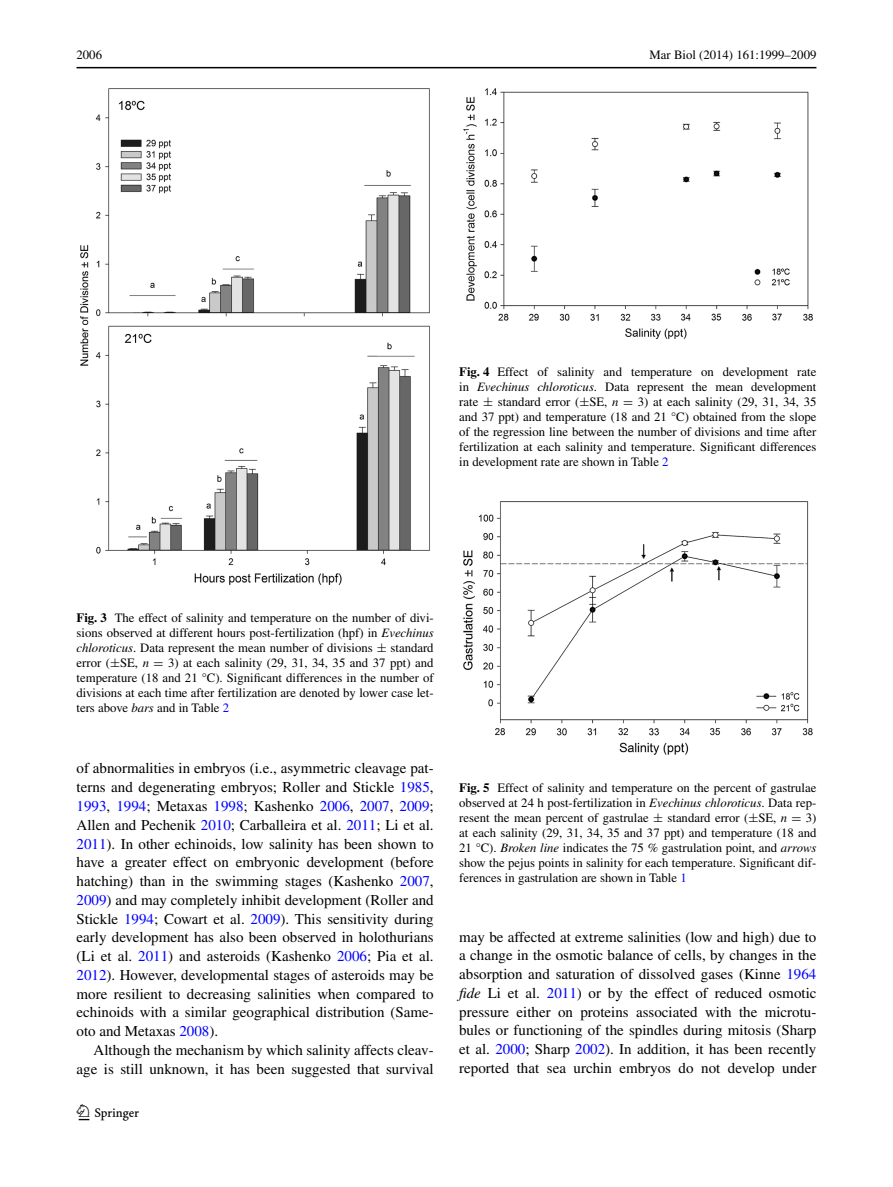
<style>
.page{position:relative;width:893px;height:1187px;background:#fff}
.page>*{position:absolute;margin:0;border:0;box-sizing:border-box;transform-origin:0 0}
.t1{font:22.5px "Springnew";color:#000}
.t2{font:15px/18.8px "Times";color:#000;text-align:justify}
.t3{font:12.75px/15px "Times";color:#000;text-align:justify}
.s1{font-weight:700}
.s2{font-style:italic}
.s3{font-family:"MTSY"}
.s4{color:#00f}
</style>
<div class="page">
<hr style="left:77px;top:67px;width:739px;height:1px;background:#000">
<img style="left:80px;top:88px;width:350px;height:498px">
<img style="left:463px;top:88px;width:350px;height:252px">
<img style="left:463px;top:501px;width:350px;height:254px">
<p class="t3" style="left:77px;top:48px;width:27px">2006</p>
<p class="t3" style="left:650px;top:48px;width:168px">Mar Biol (2014) 161:1999–2009</p>
<p class="t3" style="left:459px;top:364px;width:359px"><span class="s1">Fig. 4</span> Effect of salinity and temperature on development rate in <span class="s2">Evechinus chloroticus</span>. Data represent the mean development rate <span class="s3">±</span> standard error (<span class="s3">±</span>SE, <span class="s2">n</span> <span class="s3">=</span> 3) at each salinity (29, 31, 34, 35 and 37 ppt) and temperature (18 and 21 °C) obtained from the slope of the regression line between the number of divisions and time after fertilization at each salinity and temperature. Significant differences in development rate are shown in Table <span class="s4">2</span></p>
<p class="t3" style="left:77px;top:610px;width:359px"><span class="s1">Fig. 3</span> The effect of salinity and temperature on the number of divi&shy;sions observed at different hours post-fertilization (hpf) in <span class="s2">Evechinus chloroticus</span>. Data represent the mean number of divisions <span class="s3">±</span> standard error (<span class="s3">±</span>SE, <span class="s2">n</span> <span class="s3">=</span> 3) at each salinity (29, 31, 34, 35 and 37 ppt) and temperature (18 and 21 °C). Significant differences in the number of divisions at each time after fertilization are denoted by lower case let&shy;ters above <span class="s2">bars</span> and in Table <span class="s4">2</span></p>
<p class="t2" style="left:77px;top:759px;width:359px">of abnormalities in embryos (i.e., asymmetric cleavage pat&shy;terns and degenerating embryos; Roller and Stickle <span class="s4">1985</span>, <span class="s4">1993</span>, <span class="s4">1994</span>; Metaxas <span class="s4">1998</span>; Kashenko <span class="s4">2006</span>, <span class="s4">2007</span>, <span class="s4">2009</span>; Allen and Pechenik <span class="s4">2010</span>; Carballeira et al. <span class="s4">2011</span>; Li et al.<br><span class="s4">2011</span>). In other echinoids, low salinity has been shown to have a greater effect on embryonic development (before hatching) than in the swimming stages (Kashenko <span class="s4">2007</span>, <span class="s4">2009</span>) and may completely inhibit development (Roller and Stickle <span class="s4">1994</span>; Cowart et al. <span class="s4">2009</span>). This sensitivity during early development has also been observed in holothurians (Li et al. <span class="s4">2011</span>) and asteroids (Kashenko <span class="s4">2006</span>; Pia et al.<br><span class="s4">2012</span>). However, developmental stages of asteroids may be more resilient to decreasing salinities when compared to echinoids with a similar geographical distribution (Same&shy;oto and Metaxas <span class="s4">2008</span>).</p>
<p class="t2" style="left:77px;top:1040px;width:359px;text-align:right">Although the mechanism by which salinity affects cleav&shy;age is still unknown, it has been suggested that survival</p>
<h1 class="t1" style="left:79px;top:1104px;width:62px">1 3</h1>
<p class="t3" style="left:459px;top:780px;width:359px"><span class="s1">Fig. 5</span> Effect of salinity and temperature on the percent of gastrulae observed at 24 h post-fertilization in <span class="s2">Evechinus chloroticus</span>. Data rep&shy;resent the mean percent of gastrulae <span class="s3">±</span> standard error (<span class="s3">±</span>SE, <span class="s2">n</span> <span class="s3">=</span> 3) at each salinity (29, 31, 34, 35 and 37 ppt) and temperature (18 and 21 °C). <span class="s2">Broken line</span> indicates the 75 % gastrulation point, and <span class="s2">arrows </span>show the pejus points in salinity for each temperature. Significant dif&shy;ferences in gastrulation are shown in Table <span class="s4">1</span></p>
<p class="t2" style="left:459px;top:927px;width:359px">may be affected at extreme salinities (low and high) due to a change in the osmotic balance of cells, by changes in the absorption and saturation of dissolved gases (Kinne <span class="s4">1964 </span><span class="s2">fide</span> Li et al. <span class="s4">2011</span>) or by the effect of reduced osmotic pressure either on proteins associated with the microtu&shy;bules or functioning of the spindles during mitosis (Sharp et al. <span class="s4">2000</span>; Sharp <span class="s4">2002</span>). In addition, it has been recently reported that sea urchin embryos do not develop under</p>
</div>
